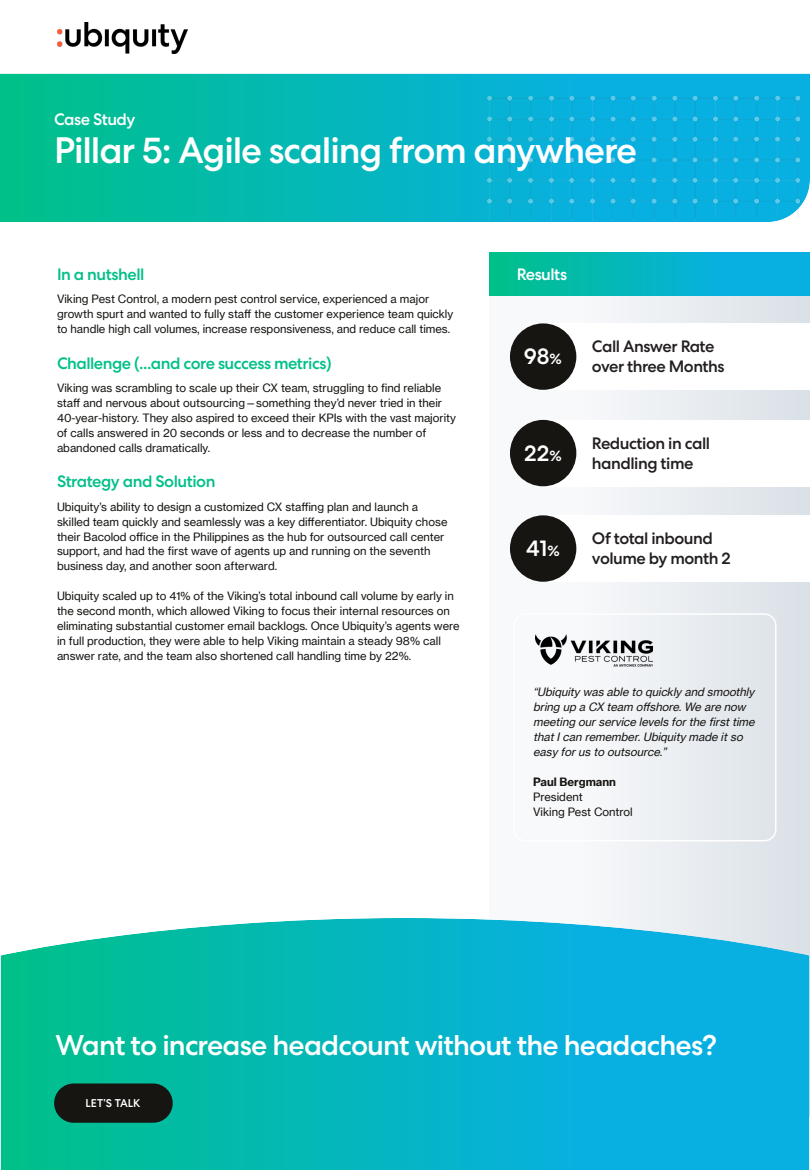
<style>
.page{position:relative;width:810px;height:1170px;background:#fff}
.page>*{position:absolute;margin:0;border:0;box-sizing:border-box;transform-origin:0 0}
.t1{font:500 36.75px "Centra No 2";letter-spacing:-.03em;color:#fff}
.t2{font:500 28.5px "Centra No 2";letter-spacing:-.03em;color:#fff}
.t3{font:500 22.5px "Centra No 2";color:#fff}
.t4{font:500 16.5px/19.8px "Centra No 2";letter-spacing:-.03em;color:#231f20}
.t5{font:500 16.5px "Centra No 2";letter-spacing:-.03em;color:#00c089}
.t6{font:500 16.5px "Centra No 2";letter-spacing:-.03em;color:#fff}
.t7{font:11.25px/14.9px "N Haas Grotesk TX Pro 55 Rg";color:#171512}
.t8{font:italic 11.25px/15px "N Haas Grotesk TX Pro 55 Rg";color:#171512}
.t9{font:11.25px "N Haas Grotesk TX Pro 75 Bd";color:#171512}
.t10{font:500 11.25px "Centra No 2";color:#fff}
.s1{font-size:15px}
</style>
<div class="page">
<div style="left:489px;top:295px;width:321px;height:821px;background:linear-gradient(to right,#fefeff,#dce2e8)"></div>
<svg style="left:1px;top:918px;width:808px;height:252px;background:#10b8c4"></svg>
<svg style="left:489px;top:253px;width:321px;height:42px;background:#05b5c0"></svg>
<svg style="left:0;top:74px;width:810px;height:148px;background:#04b8b2"></svg>
<img style="left:58px;top:23px;width:129px;height:31px">
<img style="left:487px;top:96px;width:313px;height:123px">
<div style="left:543px;top:323px;width:267px;height:67px;background:#fff"></div>
<div style="left:510px;top:323px;width:66px;height:67px;background:#171512;border-radius:50%"></div>
<div style="left:543px;top:420px;width:267px;height:66px;background:#fff"></div>
<div style="left:510px;top:420px;width:66px;height:66px;background:#171512;border-radius:50%"></div>
<div style="left:543px;top:515px;width:267px;height:67px;background:#fff"></div>
<div style="left:510px;top:515px;width:66px;height:67px;background:#171512;border-radius:50%"></div>
<div style="left:54px;top:1084px;width:119px;height:39px;background:#171512;border-radius:20px"></div>
<div style="left:513px;top:613px;width:264px;height:228px;border:2px solid #fff;border-radius:11px"></div>
<img style="left:536px;top:629px;width:116px;height:43px">
<h3 class="t6" style="left:54px;top:113px;width:83px">Case Study</h3>
<h1 class="t1" style="left:54px;top:135px;width:585px">Pillar 5: Agile scaling from anywhere</h1>
<h3 class="t5" style="left:57px;top:268px;width:89px">In a nutshell</h3>
<p class="t7" style="left:57px;top:293px;width:398px">Viking Pest Control, a modern pest control service, experienced a major growth spurt and wanted to fully staff the customer experience team quickly to handle high call volumes, increase responsiveness, and reduce call times.</p>
<h3 class="t5" style="left:57px;top:356px;width:276px">Challenge (...and core success metrics)</h3>
<p class="t7" style="left:57px;top:381px;width:401px">Viking was scrambling to scale up their CX team, struggling to find reliable staff and nervous about outsourcing—something they’d never tried in their 40-year-history. They also aspired to exceed their KPIs with the vast majority of calls answered in 20 seconds or less and to decrease the number of abandoned calls dramatically.</p>
<h3 class="t5" style="left:57px;top:475px;width:160px">Strategy and Solution</h3>
<p class="t7" style="left:57px;top:499px;width:392px">Ubiquity’s ability to design a customized CX staffing plan and launch a skilled team quickly and seamlessly was a key differentiator. Ubiquity chose their Bacolod office in the Philippines as the hub for outsourced call center support, and had the first wave of agents up and running on the seventh business day, and another soon afterward.</p>
<p class="t7" style="left:57px;top:589px;width:404px">Ubiquity scaled up to 41% of the Viking’s total inbound call volume by early in the second month, which allowed Viking to focus their internal resources on eliminating substantial customer email backlogs. Once Ubiquity’s agents were in full production, they were able to help Viking maintain a steady 98% call answer rate, and the team also shortened call handling time by 22%.</p>
<h3 class="t6" style="left:517px;top:267px;width:52px">Results</h3>
<h3 class="t3" style="left:524px;top:348px;width:39px">98<span class="s1">%</span></h3>
<h3 class="t4" style="left:592px;top:338px;width:134px">Call Answer Rate over three Months</h3>
<h3 class="t3" style="left:524px;top:444px;width:39px">22<span class="s1">%</span></h3>
<h3 class="t3" style="left:526px;top:539px;width:35px">41<span class="s1">%</span></h3>
<h3 class="t4" style="left:592px;top:435px;width:120px">Reduction in call handling time</h3>
<h3 class="t4" style="left:592px;top:530px;width:140px">Of total inbound volume by month 2</h3>
<p class="t8" style="left:533px;top:684px;width:226px">“Ubiquity was able to quickly and smoothly bring up a CX team offshore.We are now meeting ourservice levels forthe firsttime thatIcan remember.Ubiquity made itso easy for us to outsource.”</p>
<p class="t9" style="left:533px;top:778px;width:84px">Paul Bergmann</p>
<p class="t7" style="left:533px;top:790px;width:101px">President<br>Viking Pest Control</p>
<h2 class="t2" style="left:55px;top:1033px;width:663px">Want to increase headcount without the headaches?</h2>
<p class="t10" style="left:86px;top:1099px;width:56px">LET’S TALK</p>
</div>
